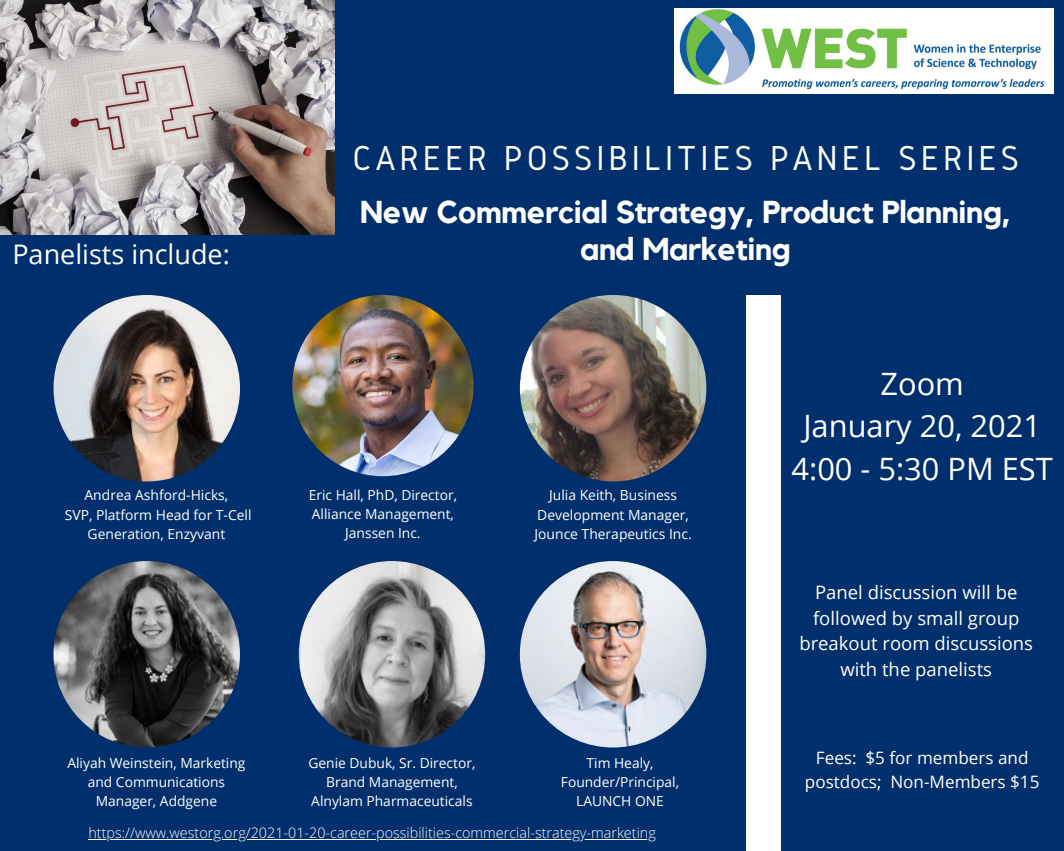
<style>
.page{position:relative;width:1064px;height:851px;background:#fff}
.page>*{position:absolute;margin:0;border:0;box-sizing:border-box;transform-origin:0 0}
.t1{font:36px "Gidole";letter-spacing:.11em;color:#fff}
.t2{font:700 31.5px "Kollektif";letter-spacing:-.01em;color:#fff}
.t3{font:30.75px "Open Sans";color:#fff}
.t4{font:27px "Open Sans";color:#fff}
.t5{font:18.45px/25.7px "Open Sans";color:#fff;text-align:center}
.t6{font:17.1px/23.7px "Open Sans";color:#fff;text-align:center}
.t7{font:300 14.4px "Open Sans";color:#fff}
.t8{font:13.8px/19.2px "Open Sans";color:#fff;text-align:center}
</style>
<div class="page">
<div style="left:0;top:0;width:1063px;height:850px;background:#002f6d"></div>
<div style="left:746px;top:295px;width:34px;height:555px;background:#fff"></div>
<img style="left:53px;top:295px;width:187px;height:186px;border-radius:50%">
<img style="left:519px;top:295px;width:187px;height:186px;border-radius:50%">
<img style="left:292px;top:295px;width:181px;height:181px;border-radius:50%">
<img style="left:53px;top:561px;width:187px;height:186px;border-radius:50%">
<img style="left:519px;top:561px;width:187px;height:186px;border-radius:50%">
<img style="left:298px;top:561px;width:187px;height:186px;border-radius:50%">
<img style="left:674px;top:9px;width:378px;height:85px">
<img style="left:0;top:0;width:334px;height:234px">
<hr style="left:88px;top:838px;width:567px;height:1px;background:#fff">
<p class="t4" style="left:12px;top:235px;width:219px">Panelists include:</p>
<p class="t8" style="left:84px;top:485px;width:145px">Andrea Ashford-Hicks,</p>
<p class="t8" style="left:65px;top:504px;width:188px">SVP, Platform Head for T-Cell<br>Generation, Enzyvant</p>
<p class="t1" style="left:352px;top:138px;width:668px">CAREER POSSIBILITIES PANEL SERIES</p>
<p class="t2" style="left:360px;top:197px;width:652px">New Commercial Strategy, Product Planning,</p>
<p class="t2" style="left:580px;top:234px;width:212px">and Marketing</p>
<p class="t8" style="left:309px;top:485px;width:150px">Eric Hall, PhD, Director,<br>Alliance Management,<br>Janssen Inc.</p>
<p class="t8" style="left:534px;top:485px;width:158px">Julia Keith, Business<br>Development Manager,<br>Jounce Therapeutics Inc.</p>
<p class="t3" style="left:880px;top:362px;width:85px">Zoom</p>
<p class="t3" style="left:803px;top:404px;width:239px">January 20, 2021</p>
<p class="t3" style="left:791px;top:447px;width:263px">4:00 - 5:30 PM EST</p>
<p class="t5" style="left:799px;top:579px;width:235px">Panel discussion will be followed by small group breakout room discussions with the panelists</p>
<p class="t8" style="left:67px;top:752px;width:179px">Aliyah Weinstein, Marketing and Communications<br>Manager, Addgene</p>
<p class="t8" style="left:308px;top:752px;width:168px">Genie Dubuk, Sr. Director,<br>Brand Management,<br>Alnylam Pharmaceuticals</p>
<p class="t8" style="left:586px;top:752px;width:68px">Tim Healy,</p>
<p class="t8" style="left:560px;top:772px;width:120px">Founder/Principal,<br>LAUNCH ONE</p>
<p class="t7" style="left:88px;top:822px;width:568px">https://www.westorg.org/2021-01-20-career-possibilities-commercial-strategy-marketing</p>
<p class="t6" style="left:804px;top:745px;width:236px">Fees: $5 for members and postdocs; Non-Members $15</p>
</div>
